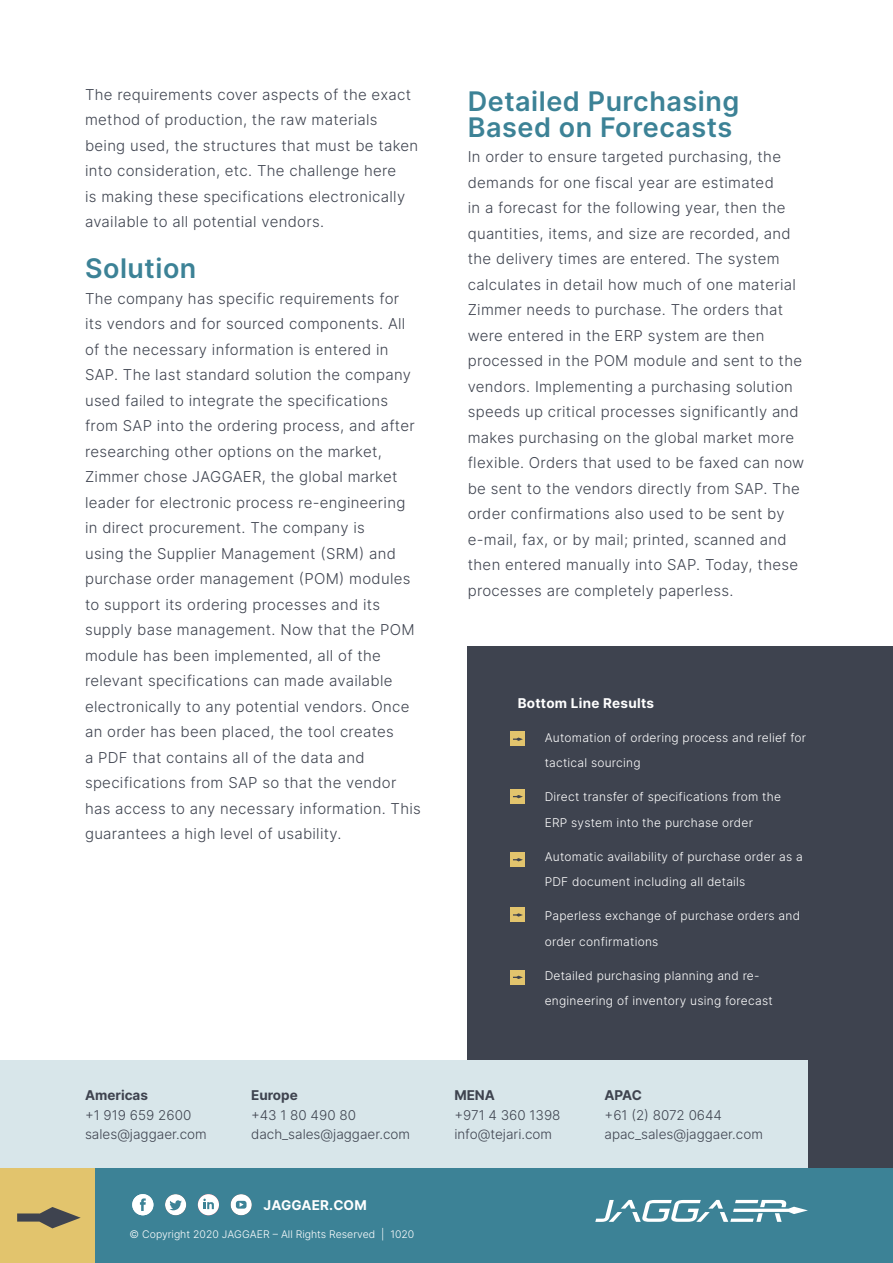
<style>
.page{position:relative;width:893px;height:1263px;background:#fff}
.page>*{position:absolute;margin:0;border:0;box-sizing:border-box;transform-origin:0 0}
.t1{font:600 27px/25.5px "Inter";letter-spacing:.02em;color:#3c8296}
.t2{font:300 15px/25.5px "Inter";letter-spacing:.02em;color:#3e434f}
.t3{font:300 13.5px/19.5px "Inter";color:#3e434f}
.t4{font:700 13.5px "Inter";letter-spacing:.015em;color:#fff}
.t5{font:700 13.5px "Inter";color:#3e434f}
.t6{font:300 12px/25.5px "Inter";letter-spacing:.02em;color:#fff}
.t7{font:300 10.5px "Inter";color:#fff}
</style>
<div class="page">
<div style="left:468px;top:646px;width:425px;height:522px;background:#3e434f"></div>
<div style="left:0;top:1060px;width:808px;height:108px;background:#d8e6ea"></div>
<div style="left:95px;top:1168px;width:798px;height:95px;background:#3c8296"></div>
<div style="left:0;top:1168px;width:95px;height:95px;background:#e2c46d"></div>
<svg style="left:17px;top:1207px;width:64px;height:21px"></svg>
<div style="left:231px;top:1194px;width:21px;height:21px;background:#fff;border-radius:50%"></div>
<svg style="left:236px;top:1201px;width:11px;height:7px"></svg>
<svg style="left:240px;top:1202px;width:3px;height:5px"></svg>
<div style="left:165px;top:1194px;width:21px;height:21px;background:#fff;border-radius:50%"></div>
<svg style="left:169px;top:1200px;width:13px;height:10px"></svg>
<div style="left:198px;top:1194px;width:21px;height:21px;background:#fff;border-radius:50%"></div>
<svg style="left:203px;top:1198px;width:11px;height:11px"></svg>
<div style="left:132px;top:1194px;width:21px;height:21px;background:#fff;border-radius:50%"></div>
<svg style="left:140px;top:1198px;width:6px;height:13px"></svg>
<div style="left:510px;top:731px;width:15px;height:15px;background:#e2c46d"></div>
<svg style="left:513px;top:737px;width:10px;height:4px"></svg>
<div style="left:510px;top:789px;width:15px;height:15px;background:#e2c46d"></div>
<svg style="left:513px;top:795px;width:10px;height:3px"></svg>
<div style="left:510px;top:852px;width:15px;height:15px;background:#e2c46d"></div>
<svg style="left:513px;top:858px;width:10px;height:3px"></svg>
<svg style="left:595px;top:1200px;width:213px;height:22px"></svg>
<div style="left:510px;top:907px;width:15px;height:15px;background:#e2c46d"></div>
<svg style="left:513px;top:913px;width:10px;height:4px"></svg>
<div style="left:510px;top:969px;width:15px;height:15px;background:#e2c46d"></div>
<svg style="left:513px;top:976px;width:10px;height:3px"></svg>
<p class="t2" style="left:85px;top:81px;width:335px">The requirements cover aspects of the exact method of production, the raw materials being used, the structures that must be taken into consideration, etc. The challenge here<br>is making these specifications electronically available to all potential vendors.</p>
<h1 class="t1" style="left:85px;top:255px;width:113px">Solution</h1>
<p class="t2" style="left:85px;top:285px;width:337px">The company has specific requirements for<br>its vendors and for sourced components. All of the necessary information is entered in SAP. The last standard solution the company used failed to integrate the specifications from SAP into the ordering process, and after researching other options on the market, Zimmer chose JAGGAER, the global market leader for electronic process re-engineering in direct procurement. The company is<br>using the Supplier Management (SRM) and purchase order management (POM) modules to support its ordering processes and its supply base management. Now that the POM module has been implemented, all of the relevant specifications can made available electronically to any potential vendors. Once an order has been placed, the tool creates<br>a PDF that contains all of the data and specifications from SAP so that the vendor has access to any necessary information. This guarantees a high level of usability.</p>
<h1 class="t1" style="left:468px;top:88px;width:273px">Detailed Purchasing<br>Based on Forecasts</h1>
<p class="t2" style="left:468px;top:144px;width:338px">In order to ensure targeted purchasing, the demands for one fiscal year are estimated<br>in a forecast for the following year, then the quantities, items, and size are recorded, and the delivery times are entered. The system calculates in detail how much of one material Zimmer needs to purchase. The orders that were entered in the ERP system are then processed in the POM module and sent to the vendors. Implementing a purchasing solution speeds up critical processes significantly and makes purchasing on the global market more flexible. Orders that used to be faxed can now be sent to the vendors directly from SAP. The order confirmations also used to be sent by e-mail, fax, or by mail; printed, scanned and then entered manually into SAP. Today, these processes are completely paperless.</p>
<p class="t4" style="left:518px;top:693px;width:138px">Bottom Line Results</p>
<p class="t6" style="left:545px;top:724px;width:263px;text-indent:-27px">• Automation of ordering process and relief for tactical sourcing</p>
<p class="t6" style="left:518px;top:784px;width:265px;text-align:center">• Direct transfer of specifications from the<br>ERP system into the purchase order</p>
<p class="t6" style="left:545px;top:843px;width:260px;text-indent:-27px">• Automatic availability of purchase order as a<br>PDF document including all details</p>
<p class="t6" style="left:545px;top:903px;width:257px;text-indent:-27px">• Paperless exchange of purchase orders and order confirmations</p>
<p class="t6" style="left:545px;top:962px;width:229px;text-indent:-27px">• Detailed purchasing planning and re&shy;engineering of inventory using forecast</p>
<p class="t5" style="left:85px;top:1085px;width:65px">Americas</p>
<p class="t3" style="left:85px;top:1105px;width:123px">+1 919 659 2600 sales@jaggaer.com</p>
<p class="t5" style="left:251px;top:1085px;width:48px">Europe</p>
<p class="t3" style="left:251px;top:1105px;width:160px">+43 1 80 490 80 dach_sales@jaggaer.com</p>
<p class="t5" style="left:454px;top:1085px;width:42px">MENA</p>
<p class="t3" style="left:454px;top:1105px;width:108px">+971 4 360 1398 info@tejari.com</p>
<p class="t5" style="left:604px;top:1085px;width:39px">APAC</p>
<p class="t3" style="left:604px;top:1105px;width:160px">+61 (2) 8072 0644 apac_sales@jaggaer.com</p>
<p class="t4" style="left:263px;top:1195px;width:105px">JAGGAER.COM</p>
<p class="t7" style="left:130px;top:1227px;width:286px">© Copyright 2020 JAGGAER – All Rights Reserved | 1020</p>
</div>
